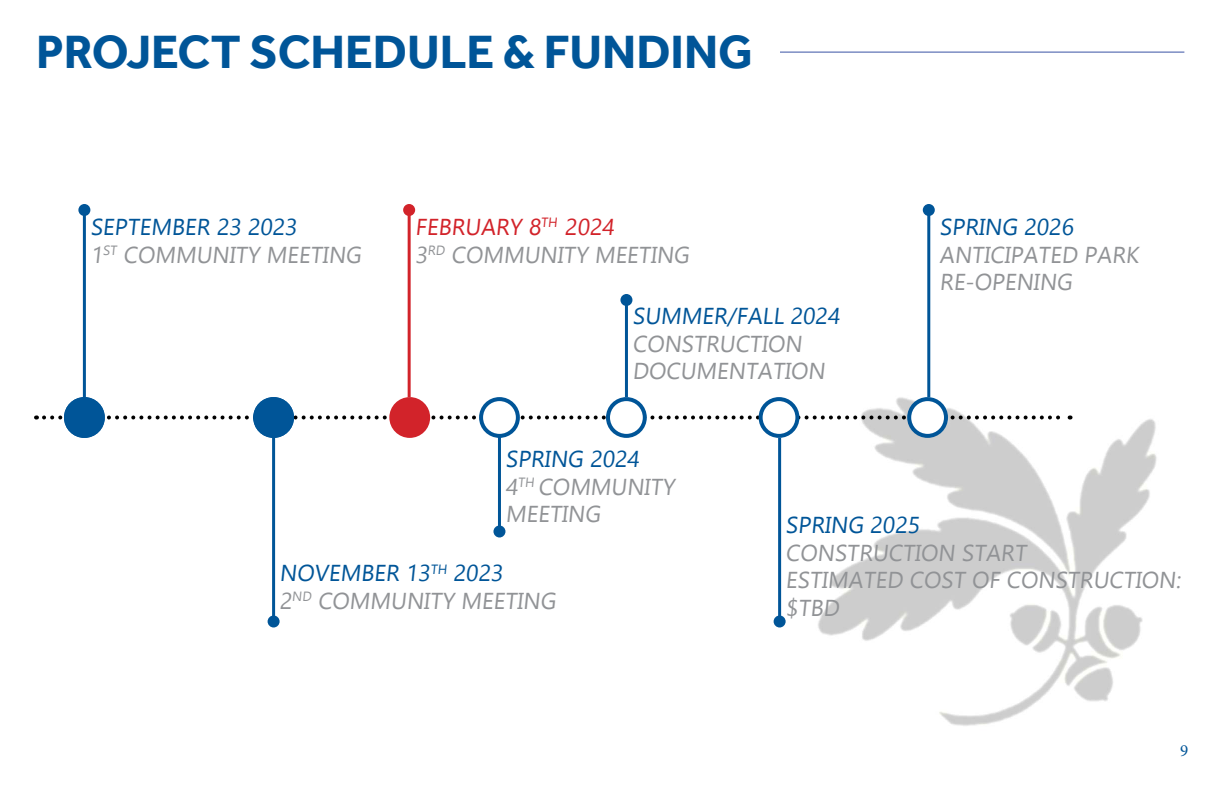
<style>
.page{position:relative;width:1224px;height:792px;background:#fff}
.page>*{position:absolute;margin:0;border:0;box-sizing:border-box;transform-origin:0 0}
.t1{font:700 48px "Effra";color:#005598}
.t2{font:23px/27.6px "Gadugi";color:#919396}
.t3{font:23px "Gadugi";color:#005598}
.t4{font:17px "Minion Pro";color:#005598}
.s1{color:#005598}
.s2{color:#d2232a}
</style>
<div class="page">
<img style="left:805px;top:371px;width:352px;height:355px">
<svg style="left:44px;top:416px;width:1027px;height:4px"></svg>
<div style="left:608px;top:399px;width:37px;height:37px;background:#fff;border-radius:50%"></div>
<div style="left:606px;top:397px;width:41px;height:41px;border:4px solid #005598;border-radius:50%"></div>
<div style="left:481px;top:399px;width:37px;height:37px;background:#fff;border-radius:50%"></div>
<div style="left:479px;top:397px;width:41px;height:41px;border:4px solid #005598;border-radius:50%"></div>
<div style="left:761px;top:399px;width:36px;height:37px;background:#fff;border-radius:50%"></div>
<div style="left:759px;top:397px;width:40px;height:41px;border:4px solid #005598;border-radius:50%"></div>
<div style="left:909px;top:399px;width:37px;height:37px;background:#fff;border-radius:50%"></div>
<div style="left:907px;top:397px;width:41px;height:41px;border:4px solid #005598;border-radius:50%"></div>
<div style="left:391px;top:399px;width:37px;height:37px;background:#d2232a;border-radius:50%"></div>
<div style="left:389px;top:397px;width:41px;height:41px;border:4px solid #d2232a;border-radius:50%"></div>
<div style="left:255px;top:399px;width:37px;height:37px;background:#005598;border-radius:50%"></div>
<div style="left:253px;top:397px;width:41px;height:41px;border:4px solid #005598;border-radius:50%"></div>
<div style="left:66px;top:399px;width:37px;height:37px;background:#005598;border-radius:50%"></div>
<div style="left:64px;top:397px;width:41px;height:41px;border:4px solid #005598;border-radius:50%"></div>
<hr style="left:83px;top:210px;width:3px;height:187px;background:#005598">
<div style="left:78px;top:204px;width:12px;height:12px;background:#005598;border-radius:50%"></div>
<hr style="left:408px;top:210px;width:3px;height:187px;background:#d2232a">
<div style="left:403px;top:204px;width:12px;height:12px;background:#d2232a;border-radius:50%"></div>
<hr style="left:778px;top:438px;width:3px;height:183px;background:#005598">
<div style="left:774px;top:616px;width:12px;height:12px;background:#005598;border-radius:50%"></div>
<hr style="left:272px;top:434px;width:3px;height:187px;background:#005598">
<div style="left:268px;top:616px;width:12px;height:12px;background:#005598;border-radius:50%"></div>
<hr style="left:498px;top:434px;width:3px;height:97px;background:#005598">
<div style="left:493px;top:526px;width:12px;height:12px;background:#005598;border-radius:50%"></div>
<hr style="left:625px;top:300px;width:3px;height:97px;background:#005598">
<div style="left:620px;top:294px;width:12px;height:12px;background:#005598;border-radius:50%"></div>
<hr style="left:927px;top:210px;width:3px;height:187px;background:#005598">
<div style="left:923px;top:204px;width:12px;height:12px;background:#005598;border-radius:50%"></div>
<hr style="left:780px;top:52px;width:404px;height:1px;background:#3a53a4">
<h1 class="t1" style="left:36px;top:23px;width:718px">PROJECT SCHEDULE &amp; FUNDING</h1>
<p class="t2" style="left:90px;top:213px;width:275px"><span class="s1">SEPTEMBER 23 2023<br></span>1<sup>ST</sup> COMMUNITY MEETING</p>
<p class="t2" style="left:415px;top:213px;width:279px"><span class="s2">FEBRUARY 8</span><sup>TH</sup> <span class="s2">2024<br></span>3<sup>RD</sup> COMMUNITY MEETING</p>
<p class="t3" style="left:632px;top:302px;width:212px">SUMMER/FALL 2024</p>
<p class="t2" style="left:632px;top:330px;width:197px">CONSTRUCTION<br>DOCUMENTATION</p>
<p class="t3" style="left:940px;top:213px;width:138px">SPRING 2026</p>
<p class="t2" style="left:940px;top:241px;width:204px">ANTICIPATED PARK<br>RE-OPENING</p>
<p class="t2" style="left:505px;top:445px;width:174px"><span class="s1">SPRING 2024<br></span>4<sup>TH</sup> COMMUNITY<br>MEETING</p>
<p class="t2" style="left:280px;top:559px;width:281px"><span class="s1">NOVEMBER 13</span><sup>TH</sup> <span class="s1">2023<br></span>2<sup>ND</sup> COMMUNITY MEETING</p>
<p class="t3" style="left:786px;top:511px;width:138px">SPRING 2025</p>
<p class="t2" style="left:786px;top:539px;width:400px">CONSTRUCTION START<br>ESTIMATED COST OF CONSTRUCTION: $TBD</p>
<p class="t4" style="left:1180px;top:739px;width:10px">9</p>
</div>
